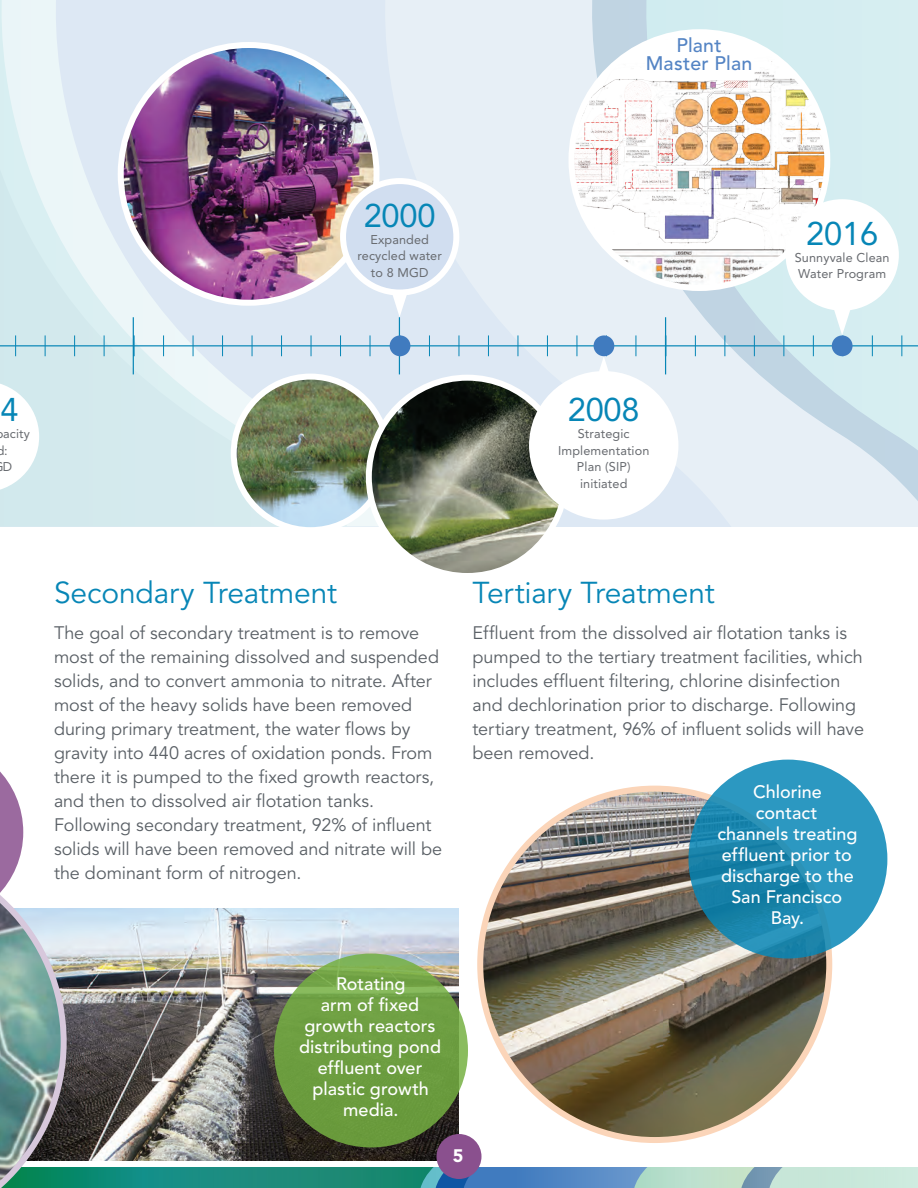
<style>
.page{position:relative;width:918px;height:1188px;background:#fff}
.page>*{position:absolute;margin:0;border:0;box-sizing:border-box;transform-origin:0 0}
.t1{font:32.55px "Avenir";letter-spacing:-.005em;color:#0786b6}
.t2{font:30px "Avenir";letter-spacing:-.005em;color:#0786b6}
.t3{font:500 19.5px/17.5px "Avenir";letter-spacing:.015em;color:#5484c4;text-align:center}
.t4{font:18px/24px "Avenir";letter-spacing:-.005em;color:#595f65}
.t5{font:500 18px/21px "Avenir";color:#fff;text-align:center}
.t6{font:900 18px "Avenir";color:#fff}
.t7{font:12.6px/16.6px "Avenir";letter-spacing:.01em;color:#676a6f}
</style>
<div class="page">
<svg style="left:465px;top:0;width:451px;height:526px;background:#ddebf2"></svg>
<svg style="left:0;top:0;width:465px;height:526px;background:#ddebf2"></svg>
<img style="left:234px;top:377px;width:153px;height:153px;border-radius:77px">
<div style="left:231px;top:374px;width:159px;height:159px;border:6px solid #fff;border-radius:50%"></div>
<img style="left:369px;top:378px;width:197px;height:194px">
<div style="left:366px;top:375px;width:203px;height:204px;border:6px solid #fff;border-radius:50%"></div>
<img style="left:121px;top:45px;width:256px;height:258px">
<div style="left:118px;top:42px;width:262px;height:264px;border:6px solid #fff;border-radius:50%"></div>
<svg style="left:390px;top:295px;width:19px;height:22px"></svg>
<div style="left:343px;top:181px;width:113px;height:112px;background:#d1def0;border-radius:50%"></div>
<div style="left:340px;top:178px;width:119px;height:118px;border:6px solid #fff;border-radius:50%"></div>
<svg style="left:0;top:381px;width:39px;height:111px"></svg>
<div style="left:529px;top:371px;width:149px;height:149px;background:#fff;border-radius:50%"></div>
<img style="left:572px;top:32px;width:255px;height:256px;border-radius:128px">
<div style="left:568px;top:29px;width:262px;height:262px;border:6px solid #fff;border-radius:50%"></div>
<svg style="left:644px;top:36px;width:111px;height:45px"></svg>
<div style="left:786px;top:199px;width:113px;height:112px;background:#fff;border-radius:50%"></div>
<svg style="left:15px;top:335px;width:1px;height:21px"></svg>
<svg style="left:45px;top:335px;width:1px;height:21px"></svg>
<svg style="left:74px;top:335px;width:1px;height:21px"></svg>
<svg style="left:104px;top:335px;width:1px;height:21px"></svg>
<svg style="left:134px;top:335px;width:1px;height:21px"></svg>
<svg style="left:163px;top:335px;width:1px;height:21px"></svg>
<svg style="left:193px;top:335px;width:1px;height:21px"></svg>
<svg style="left:222px;top:335px;width:1px;height:21px"></svg>
<svg style="left:252px;top:335px;width:1px;height:21px"></svg>
<svg style="left:281px;top:335px;width:1px;height:21px"></svg>
<svg style="left:311px;top:335px;width:1px;height:21px"></svg>
<svg style="left:340px;top:335px;width:1px;height:21px"></svg>
<svg style="left:370px;top:335px;width:1px;height:21px"></svg>
<svg style="left:429px;top:335px;width:1px;height:21px"></svg>
<svg style="left:459px;top:335px;width:1px;height:21px"></svg>
<svg style="left:488px;top:335px;width:1px;height:21px"></svg>
<svg style="left:518px;top:335px;width:1px;height:21px"></svg>
<svg style="left:547px;top:335px;width:1px;height:21px"></svg>
<svg style="left:577px;top:335px;width:1px;height:21px"></svg>
<svg style="left:594px;top:335px;width:19px;height:37px"></svg>
<svg style="left:636px;top:335px;width:1px;height:21px"></svg>
<svg style="left:666px;top:335px;width:1px;height:21px"></svg>
<svg style="left:695px;top:335px;width:1px;height:21px"></svg>
<svg style="left:725px;top:335px;width:1px;height:21px"></svg>
<svg style="left:754px;top:335px;width:1px;height:21px"></svg>
<svg style="left:784px;top:335px;width:1px;height:21px"></svg>
<svg style="left:813px;top:335px;width:1px;height:21px"></svg>
<svg style="left:833px;top:310px;width:19px;height:46px"></svg>
<svg style="left:872px;top:335px;width:1px;height:21px"></svg>
<svg style="left:902px;top:335px;width:1px;height:21px"></svg>
<hr style="left:399px;top:317px;width:1px;height:57px;background:#0786b6">
<hr style="left:665px;top:317px;width:1px;height:57px;background:#0786b6">
<hr style="left:133px;top:317px;width:1px;height:57px;background:#0786b6">
<hr style="left:0;top:345px;width:918px;height:1px;background:#0786b6">
<div style="left:594px;top:335px;width:20px;height:21px;background:#407bbf;border-radius:50%"></div>
<div style="left:832px;top:335px;width:21px;height:21px;background:#407bbf;border-radius:50%"></div>
<div style="left:390px;top:335px;width:20px;height:21px;background:#407bbf;border-radius:50%"></div>
<img style="left:0;top:759px;width:918px;height:429px">
<div style="left:436px;top:1134px;width:46px;height:45px;background:#8a508e;border-radius:50%"></div>
<p class="t3" style="left:646px;top:37px;width:108px">Plant<br>Master Plan</p>
<h1 class="t1" style="left:364px;top:197px;width:74px">2000</h1>
<p class="t7" style="left:358px;top:231px;width:86px;text-align:center">Expanded recycled water to 8 MGD</p>
<h1 class="t1" style="left:806px;top:215px;width:74px">2016</h1>
<p class="t7" style="left:795px;top:249px;width:96px">Sunnyvale Clean<br>Water Program</p>
<h1 class="t1" style="left:0;top:391px;width:20px">4</h1>
<p class="t7" style="left:3px;top:425px;width:28px">acity :<br>D</p>
<h1 class="t1" style="left:568px;top:391px;width:74px">2008</h1>
<p class="t7" style="left:558px;top:425px;width:93px;text-align:center">Strategic<br>Implementation<br>Plan (SIP) initiated</p>
<h2 class="t2" style="left:54px;top:576px;width:285px">Secondary Treatment</h2>
<p class="t4" style="left:54px;top:622px;width:390px">The goal of secondary treatment is to remove most of the remaining dissolved and suspended solids, and to convert ammonia to nitrate. After most of the heavy solids have been removed during primary treatment, the water flows by gravity into 440 acres of oxidation ponds. From there it is pumped to the fixed growth reactors, and then to dissolved air flotation tanks.<br>Following secondary treatment, 92% of influent solids will have been removed and nitrate will be the dominant form of nitrogen.</p>
<h2 class="t2" style="left:472px;top:576px;width:244px">Tertiary Treatment</h2>
<p class="t4" style="left:472px;top:622px;width:393px">Effluent from the dissolved air flotation tanks is pumped to the tertiary treatment facilities, which includes effluent filtering, chlorine disinfection and dechlorination prior to discharge. Following tertiary treatment, 96% of influent solids will have been removed.</p>
<p class="t5" style="left:717px;top:782px;width:142px">Chlorine<br>contact<br>channels treating effluent prior to discharge to the<br>San Francisco<br>Bay.</p>
<p class="t5" style="left:299px;top:974px;width:143px">Rotating<br>arm of fixed growth reactors distributing pond effluent over plastic growth media.</p>
<p class="t6" style="left:453px;top:1145px;width:12px">5</p>
</div>
